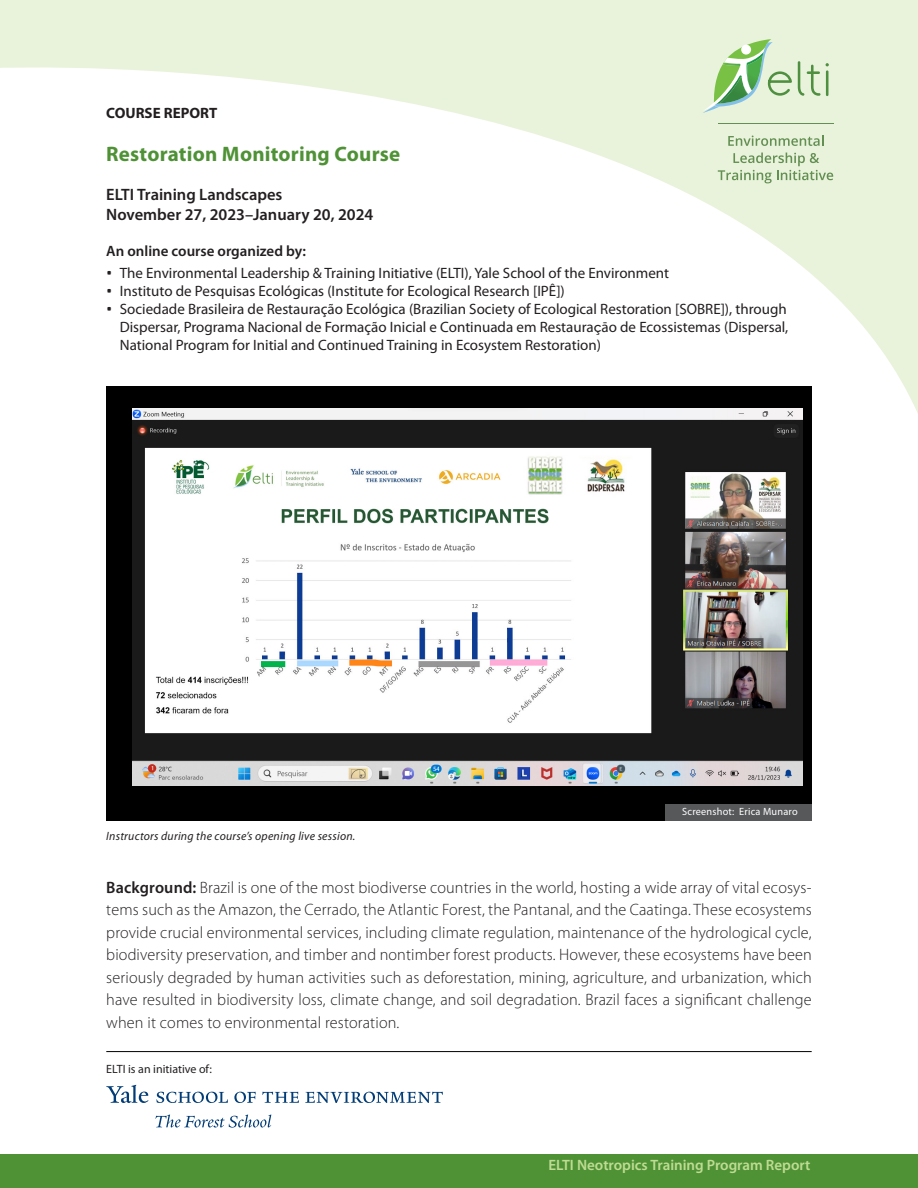
<style>
.page{position:relative;width:918px;height:1188px;background:#fff}
.page>*{position:absolute;margin:0;border:0;box-sizing:border-box;transform-origin:0 0}
.t1{font:700 21px "Myriad Pro";letter-spacing:.01em;color:#4f9236}
.text{font:300 16.5px/22.5px "Myriad Pro";letter-spacing:.01em;color:#231f20;text-align:justify}
.t2{font:600 16.5px "Myriad Pro";color:#231f20}
.t3{font:15px/18px "Myriad Pro";color:#231f20;text-align:justify}
.t4{font:600 15px "Myriad Pro";color:#bfdc92}
.t5{font:600 15px "Myriad Pro";color:#231f20}
.t6{font:700 15px "Myriad Pro";color:#231f20}
.text-2{font:italic 12px "Myriad Pro";letter-spacing:.02em;color:#231f20}
.t7{font:12px "Myriad Pro";color:#231f20}
.text-3{font:10.5px "Myriad Pro";letter-spacing:.02em;color:#fff}
.s1{font-family:"Whitney"}
.s2{font-family:"Montserrat";font-weight:500;font-size:13.5px}
.s3{font-weight:600}
</style>
<div class="page">
<div style="left:106px;top:386px;width:706px;height:435px;background:#000"></div>
<div style="left:665px;top:804px;width:147px;height:16px;background:#57585a"></div>
<svg style="left:106px;top:1085px;width:42px;height:18px"></svg>
<svg style="left:156px;top:1092px;width:72px;height:11px"></svg>
<svg style="left:234px;top:1092px;width:22px;height:11px"></svg>
<svg style="left:262px;top:1092px;width:37px;height:11px"></svg>
<svg style="left:305px;top:1092px;width:138px;height:11px"></svg>
<svg style="left:155px;top:1115px;width:116px;height:13px"></svg>
<svg style="left:0;top:0;width:918px;height:414px"></svg>
<div style="left:0;top:1154px;width:918px;height:34px;background:#4f9236"></div>
<hr style="left:106px;top:1051px;width:706px;height:1px;background:#000">
<svg style="left:703px;top:39px;width:89px;height:74px;background:#c1deb6"></svg>
<svg style="left:798px;top:61px;width:31px;height:35px"></svg>
<svg style="left:728px;top:135px;width:95px;height:11px"></svg>
<svg style="left:718px;top:153px;width:115px;height:30px;background:#cddebf"></svg>
<hr style="left:718px;top:124px;width:115px;height:1px;background:#638f53">
<img style="left:133px;top:409px;width:669px;height:376px">
<p class="t6" style="left:106px;top:103px;width:112px">COURSE REPORT</p>
<p class="t1" style="left:106px;top:140px;width:295px">Restoration Monitoring Course</p>
<p class="t2" style="left:106px;top:184px;width:178px">ELTI Training Landscapes</p>
<p class="t2" style="left:106px;top:204px;width:269px">November 27, 2023–January 20, 2024</p>
<p class="t5" style="left:106px;top:242px;width:201px">An online course organized by:</p>
<p class="t3" style="left:106px;top:264px;width:564px"><span class="s1">•</span> The Environmental Leadership &amp; Training Initiative (ELTI), Yale School of the Environment</p>
<p class="t3" style="left:106px;top:282px;width:460px"><span class="s1">•</span> Instituto de Pesquisas Ecológicas (Institute for Ecological Research [IPÊ])</p>
<p class="t3" style="left:120px;top:300px;width:670px;text-indent:-14px"><span class="s1">•</span> Sociedade Brasileira de Restauração Ecológica (Brazilian Society of Ecological Restoration [SOBRE]), through Dispersar, Programa Nacional de Formação Inicial e Continuada em Restaura<span class="s2">ҫ</span>āo de Ecossistemas (Dispersal, National Program for Initial and Continued Training in Ecosystem Restoration)</p>
<p class="text-2" style="left:106px;top:829px;width:251px">Instructors during the course’s opening live session.</p>
<p class="text-3" style="left:682px;top:805px;width:117px">Screenshot: Erica Munaro</p>
<p class="text" style="left:106px;top:877px;width:707px"><span class="s3">Background:</span> Brazil is one of the most biodiverse countries in the world, hosting a wide array of vital ecosys&shy;tems such as the Amazon, the Cerrado, the Atlantic Forest, the Pantanal, and the Caatinga. These ecosystems provide crucial environmental services, including climate regulation, maintenance of the hydrological cycle, biodiversity preservation, and timber and nontimber forest products. However, these ecosystems have been seriously degraded by human activities such as deforestation, mining, agriculture, and urbanization, which have resulted in biodiversity loss, climate change, and soil degradation. Brazil faces a significant challenge when it comes to environmental restoration.</p>
<p class="t7" style="left:106px;top:1062px;width:107px">ELTI is an initiative of:</p>
<p class="t4" style="left:548px;top:1155px;width:264px">ELTI Neotropics Training Program Report</p>
</div>
